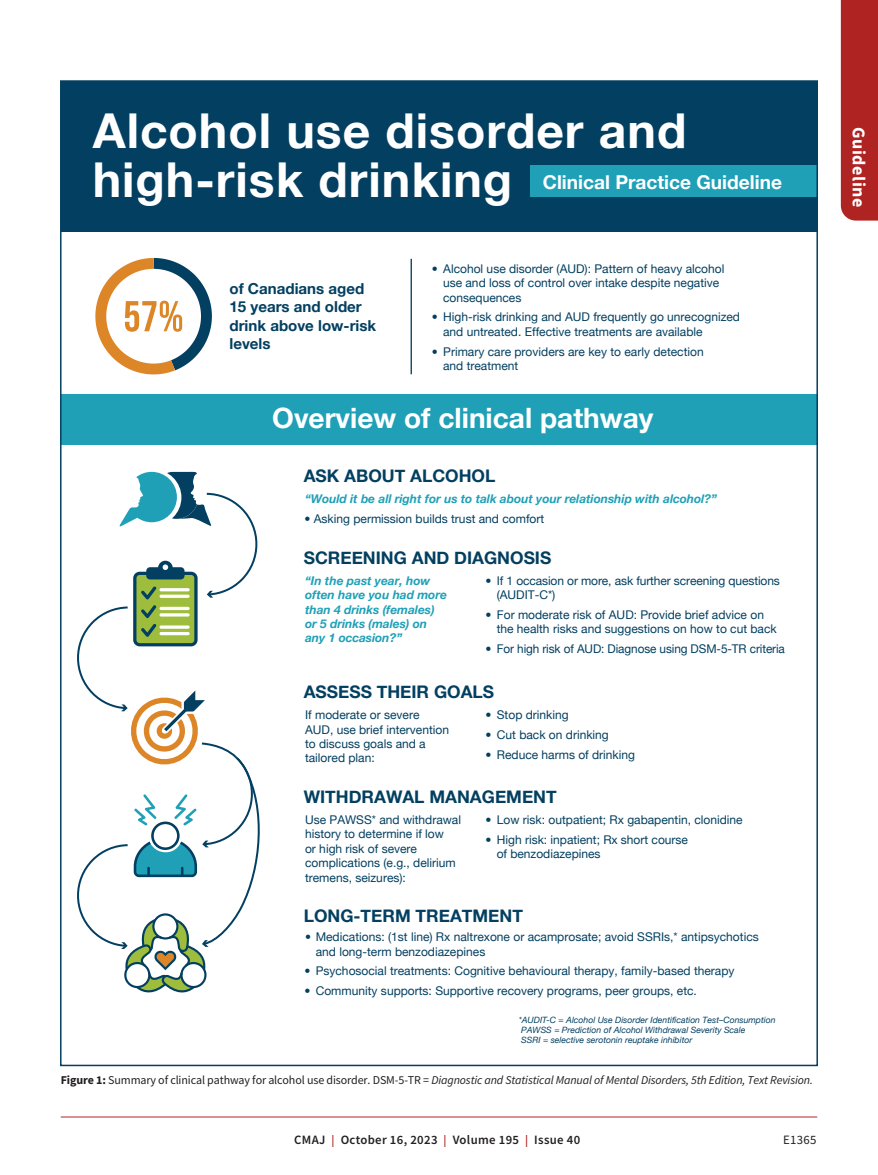
<style>
.page{position:relative;width:878px;height:1175px;background:#fff}
.page>*{position:absolute;margin:0;border:0;box-sizing:border-box;transform-origin:0 0}
.t1{font:700 48px/49.3px "Helvetica Neue";letter-spacing:.02em;color:#fff}
.t2{font:700 28.05px "Helvetica Neue";color:#fff}
.t3{font:700 19.05px "Helvetica Neue";color:#fff}
.t4{font:700 18px "Source Sans Pro";letter-spacing:.025em;color:#fff}
.t5{font:700 17.4px "Helvetica Neue";color:#033f60}
.t6{font:700 15.15px/18.5px "Helvetica Neue";color:#033f60}
.t7{font:600 12.75px "Source Sans Pro";letter-spacing:.025em;color:#231f20}
.t8{font:12.75px "Source Sans Pro";letter-spacing:.025em;color:#231f20}
.t9{font:12px/14.4px "Helvetica Neue";color:#033f60}
.t10{font:italic 700 12px/14.4px "Helvetica Neue";letter-spacing:-.005em;color:#1fa0b7}
.t11{font:italic 12px "Source Sans Pro";letter-spacing:-.01em;color:#231f20}
.t12{font:12px "Helvetica Neue";letter-spacing:-.01em;color:#003f61}
.t13{font:italic 8.7px/10.4px "Helvetica Neue";color:#033f60}
.s1{font-weight:500}
.s2{font-weight:500;color:#033f60}
.s3{font-weight:700;font-style:normal}
.s4{font-style:normal}
.s5{font-size:12px;color:#af2423}
</style>
<div class="page">
<div style="left:840px;top:0;width:38px;height:220px;background:#af2423"></div>
<hr style="left:61px;top:1116px;width:756px;height:1px;background:#af2423">
<div style="left:61px;top:394px;width:756px;height:50px;background:#1fa0b7"></div>
<svg style="left:95px;top:258px;width:117px;height:117px"></svg>
<hr style="left:410px;top:259px;width:2px;height:115px;background:#033f60">
<div style="left:61px;top:81px;width:756px;height:151px;background:#033f60"></div>
<div style="left:530px;top:166px;width:287px;height:31px;background:#1fa0b7"></div>
<svg style="left:77px;top:471px;width:183px;height:522px"></svg>
<h1 class="t1" style="left:93px;top:107px;width:595px">Alcohol use disorder and high-risk drinking</h1>
<h3 class="t3" style="left:543px;top:167px;width:241px">Clinical Practice Guideline</h3>
<p class="t6" style="left:229px;top:279px;width:148px">of Canadians aged<br>15 years and older drink above low-risk levels</p>
<p class="t9" style="left:443px;top:262px;width:283px;text-indent:-11px"><span class="s1">•</span> Alcohol use disorder (AUD): Pattern of heavy alcohol use and loss of control over intake despite negative consequences</p>
<p class="t9" style="left:443px;top:311px;width:298px;text-indent:-11px"><span class="s1">•</span> High-risk drinking and AUD frequently go unrecognized and untreated. Effective treatments are available</p>
<p class="t9" style="left:443px;top:345px;width:262px;text-indent:-11px"><span class="s1">•</span> Primary care providers are key to early detection and treatment</p>
<h2 class="t2" style="left:272px;top:396px;width:382px">Overview of clinical pathway</h2>
<h3 class="t5" style="left:304px;top:462px;width:193px">ASK ABOUT ALCOHOL</h3>
<p class="t10" style="left:305px;top:492px;width:413px">“Would it be all right for us to talk about your relationship with alcohol?”</p>
<p class="t9" style="left:304px;top:512px;width:241px"><span class="s1">•</span> Asking permission builds trust and comfort</p>
<h3 class="t5" style="left:304px;top:543px;width:249px">SCREENING AND DIAGNOSIS</h3>
<p class="t10" style="left:305px;top:573px;width:143px">“In the past year, how often have you had more than 4 drinks (females) or 5 drinks (males) on any 1 occasion?”</p>
<p class="t9" style="left:496px;top:574px;width:285px;text-indent:-11px"><span class="s1">•</span> If 1 occasion or more, ask further screening questions (AUDIT-C*)</p>
<p class="t9" style="left:496px;top:608px;width:281px;text-indent:-11px"><span class="s1">•</span> For moderate risk of AUD: Provide brief advice on the health risks and suggestions on how to cut back</p>
<p class="t12" style="left:485px;top:640px;width:301px"><span class="s2">•</span> For high risk of AUD: Diagnose using DSM-5-TR criteria</p>
<h3 class="t5" style="left:304px;top:677px;width:192px">ASSESS THEIR GOALS</h3>
<p class="t9" style="left:305px;top:708px;width:145px">If moderate or severe<br>AUD, use brief intervention to discuss goals and a tailored plan:</p>
<p class="t9" style="left:485px;top:708px;width:85px"><span class="s1">•</span> Stop drinking</p>
<p class="t9" style="left:485px;top:728px;width:125px"><span class="s1">•</span> Cut back on drinking</p>
<p class="t9" style="left:485px;top:748px;width:151px"><span class="s1">•</span> Reduce harms of drinking</p>
<h3 class="t5" style="left:304px;top:783px;width:254px">WITHDRAWAL MANAGEMENT</h3>
<p class="t9" style="left:305px;top:813px;width:157px">Use PAWSS* and withdrawal history to determine if low<br>or high risk of severe complications (e.g., delirium tremens, seizures):</p>
<p class="t9" style="left:485px;top:813px;width:258px"><span class="s1">•</span> Low risk: outpatient; Rx gabapentin, clonidine</p>
<p class="t9" style="left:496px;top:833px;width:193px;text-indent:-11px"><span class="s1">•</span> High risk: inpatient; Rx short course of benzodiazepines</p>
<h3 class="t5" style="left:304px;top:901px;width:221px">LONG-TERM TREATMENT</h3>
<p class="t9" style="left:316px;top:930px;width:444px;text-indent:-11px"><span class="s1">•</span> Medications: (1st line) Rx naltrexone or acamprosate; avoid SSRIs,* antipsychotics and long-term benzodiazepines</p>
<p class="t9" style="left:304px;top:964px;width:431px"><span class="s1">•</span> Psychosocial treatments: Cognitive behavioural therapy, family-based therapy</p>
<p class="t9" style="left:304px;top:984px;width:394px"><span class="s1">•</span> Community supports: Supportive recovery programs, peer groups, etc.</p>
<p class="t13" style="left:519px;top:1014px;width:258px">*AUDIT-C = Alcohol Use Disorder Identification Test–Consumption<br>PAWSS = Prediction of Alcohol Withdrawal Severity Scale<br>SSRI = selective serotonin reuptake inhibitor</p>
<p class="t11" style="left:61px;top:1072px;width:753px"><span class="s3">Figure 1:</span> <span class="s4">Summary of clinical pathway for alcohol use disorder. DSM-5-TR =</span> Diagnostic and Statistical Manual of Mental Disorders, 5th Edition, Text Revision.</p>
<p class="t7" style="left:294px;top:1131px;width:287px">CMAJ <span class="s5">|</span> October 16, 2023 <span class="s5">|</span> Volume 195 <span class="s5">|</span> Issue 40</p>
<p class="t8" style="left:783px;top:1132px;width:35px">E1365</p>
<h3 class="t4" style="left:871px;top:127px;width:81px;rotate:90deg">Guideline</h3>
</div>
